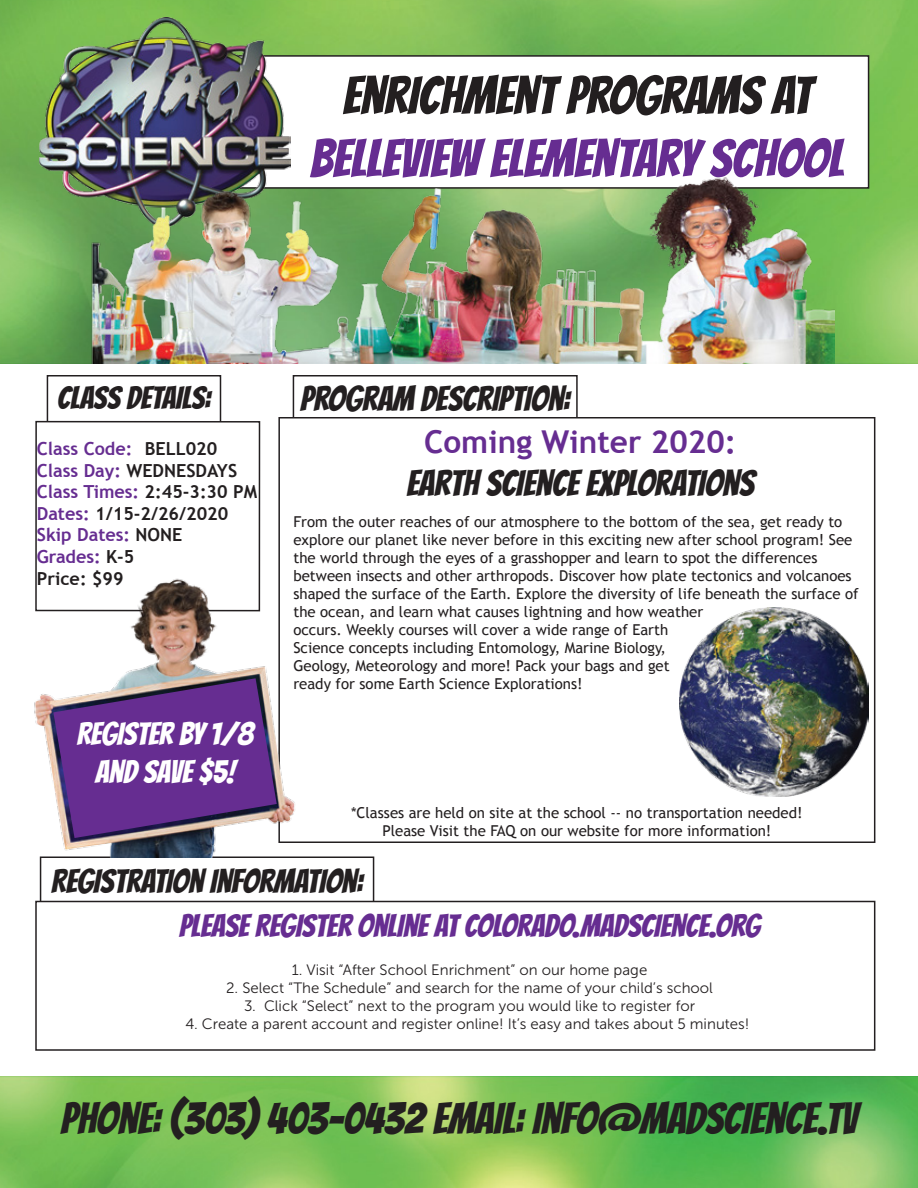
<style>
.page{position:relative;width:918px;height:1188px;background:#fff}
.page>*{position:absolute;margin:0;border:0;box-sizing:border-box;transform-origin:0 0}
.t1{font:52.5px "Bangers";color:#662d91}
.t2{font:52.5px "Bangers";color:#231f20}
.t3{font:43.5px "Bangers";color:#231f20}
.t4{font:36px "Bangers";color:#231f20}
.t5{font:34.5px "Bangers";color:#231f20}
.t6{font:33px "Bangers";color:#231f20}
.t7{font:31.5px "Bangers";color:#662d91}
.t8{font:31.5px/37.8px "Bangers";color:#fff;text-align:center}
.t9{font:700 31.5px "Trebuchet MS";color:#662d91}
.t10{font:31.5px "Bangers";color:#231f20}
.t11{font:700 18px/21.6px "Trebuchet MS";color:#231f20}
.t12{font:15px/18px "Trebuchet MS";color:#231f20}
.t13{font:15px "Museo Sans 300";color:#231f20}
.s1{color:#662d91}
</style>
<div class="page">
<div style="left:47px;top:375px;width:174px;height:108px;background:#fff;border:2px solid #231f20"></div>
<img style="left:0;top:1077px;width:918px;height:111px">
<img style="left:0;top:0;width:918px;height:363px">
<div style="left:293px;top:375px;width:285px;height:108px;background:#fff;border:2px solid #231f20"></div>
<div style="left:40px;top:856px;width:334px;height:112px;background:#fff;border:2px solid #231f20"></div>
<div style="left:36px;top:422px;width:224px;height:189px;background:#fff"></div>
<div style="left:35px;top:421px;width:225px;height:190px;border:2px solid #231f20"></div>
<div style="left:35px;top:901px;width:840px;height:150px;background:#fff;border:2px solid #231f20"></div>
<div style="left:278px;top:417px;width:597px;height:426px;background:#fff;border:2px solid #231f20"></div>
<div style="left:120px;top:55px;width:749px;height:134px;background:#fff;border:2px solid #231f20"></div>
<img style="left:34px;top:556px;width:269px;height:301px">
<svg style="left:53px;top:678px;width:224px;height:160px;background:#774b95"></svg>
<img style="left:40px;top:17px;width:250px;height:209px">
<img style="left:84px;top:171px;width:750px;height:192px">
<img style="left:680px;top:608px;width:189px;height:189px">
<h1 class="t2" style="left:342px;top:56px;width:470px">ENRICHMENT PROGRAMS AT</h1>
<h1 class="t1" style="left:310px;top:119px;width:535px">BELLEVIEW ELEMENTARY SCHOOL</h1>
<h3 class="t10" style="left:57px;top:374px;width:155px">CLASS DETAILS:</h3>
<p class="t11" style="left:37px;top:438px;width:222px"><span class="s1">Class Code:</span> BELL020<br><span class="s1">Class Day:</span> WEDNESDAYS<br><span class="s1">Class Times:</span> 2:45-3:30 PM<br><span class="s1">Dates:</span> 1/15-2/26/2020<br><span class="s1">Skip Dates:</span> NONE<br><span class="s1">Grades:</span> K-5<br>Price: $99</p>
<h3 class="t8" style="left:77px;top:712px;width:178px">REGISTER BY 1/8<br>AND SAVE $5!</h3>
<h3 class="t5" style="left:300px;top:373px;width:271px">PROGRAM DESCRIPTION:</h3>
<h3 class="t9" style="left:424px;top:422px;width:314px">Coming Winter 2020:</h3>
<h3 class="t4" style="left:406px;top:456px;width:349px">EARTH SCIENCE EXPLORATIONS</h3>
<p class="t12" style="left:293px;top:513px;width:567px">From the outer reaches of our atmosphere to the bottom of the sea, get ready to explore our planet like never before in this exciting new after school program! See the world through the eyes of a grasshopper and learn to spot the differences between insects and other arthropods. Discover how plate tectonics and volcanoes shaped the surface of the Earth. Explore the diversity of life beneath the surface of the ocean, and learn what causes lightning and how weather<br>occurs. Weekly courses will cover a wide range of Earth<br>Science concepts including Entomology, Marine Biology,<br>Geology, Meteorology and more! Pack your bags and get<br>ready for some Earth Science Explorations!</p>
<p class="t12" style="left:351px;top:804px;width:453px;text-align:center">*Classes are held on site at the school -- no transportation needed!<br>Please Visit the FAQ on our website for more information!</p>
<h3 class="t6" style="left:51px;top:856px;width:313px">REGISTRATION INFORMATION:</h3>
<h3 class="t7" style="left:179px;top:903px;width:583px">PLEASE REGISTER ONLINE AT COLORADO.MADSCIENCE.ORG</h3>
<p class="t13" style="left:292px;top:962px;width:357px">1. Visit “After School Enrichment” on our home page</p>
<p class="t13" style="left:226px;top:980px;width:488px">2. Select “The Schedule” and search for the name of your child’s school</p>
<p class="t13" style="left:244px;top:998px;width:453px">3. Click “Select” next to the program you would like to register for</p>
<p class="t13" style="left:186px;top:1016px;width:565px">4. Create a parent account and register online! It’s easy and takes about 5 minutes!</p>
<h2 class="t3" style="left:61px;top:1086px;width:798px">PHONE: (303) 403-0432 EMAIL: INFO@MADSCIENCE.TV</h2>
</div>
